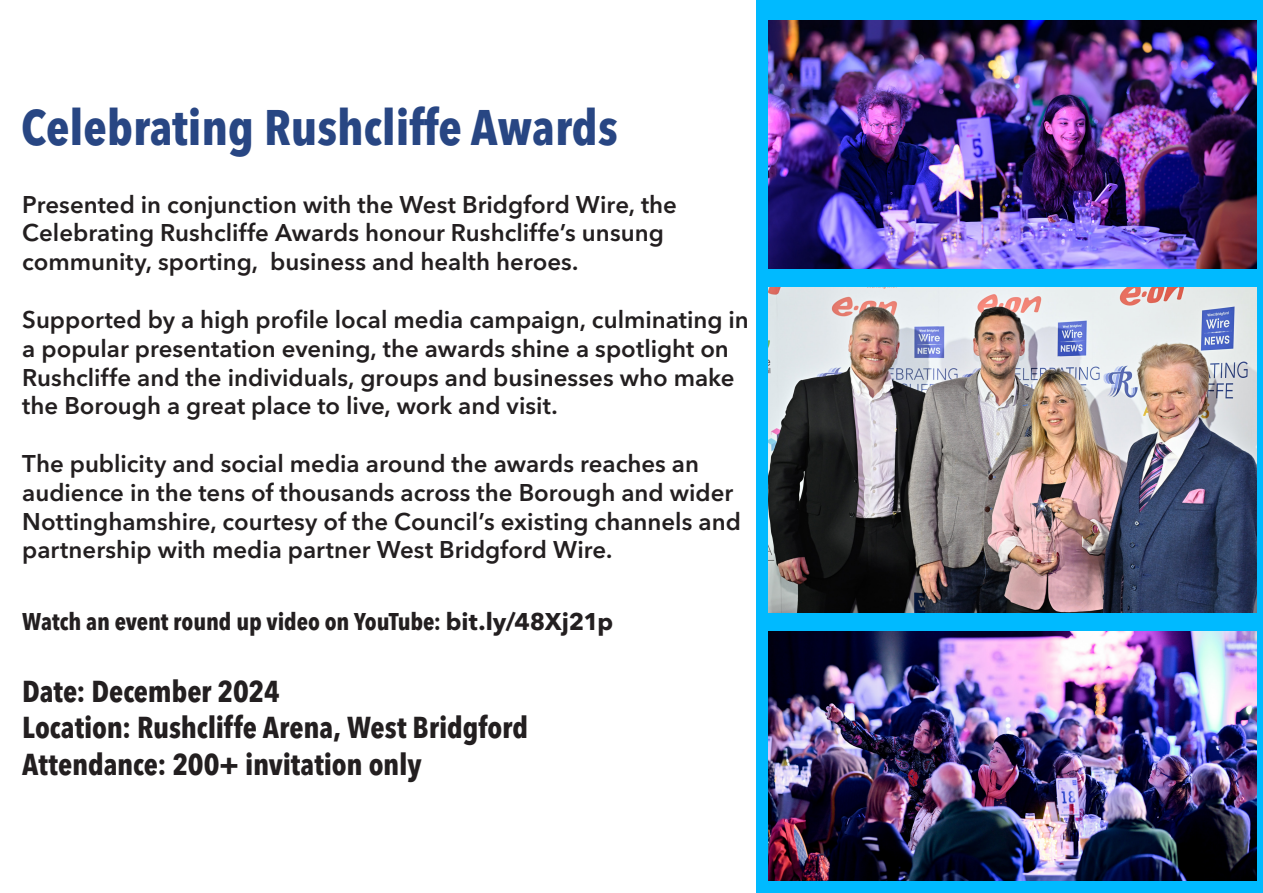
<style>
.page{position:relative;width:1263px;height:893px;background:#fff}
.page>*{position:absolute;margin:0;border:0;box-sizing:border-box;transform-origin:0 0}
.t1{font:700 condensed 49.5px "Avenir Next LT Pro";color:#284683}
.t2{font:700 condensed 30px "Avenir Next LT Pro";letter-spacing:-.005em;color:#231f20}
.t3{font:600 24px/28.8px "Avenir Next LT Pro";color:#231f20}
.t4{font:700 condensed 24px "Avenir Next LT Pro";letter-spacing:-.005em;color:#231f20}
.s1{font-stretch:normal}
</style>
<div class="page">
<div style="left:757px;top:0;width:506px;height:893px;background:#00baff"></div>
<img style="left:768px;top:20px;width:488px;height:249px">
<img style="left:768px;top:287px;width:488px;height:325px">
<img style="left:768px;top:631px;width:488px;height:249px">
<p class="t1" style="left:21px;top:97px;width:598px">Celebrating Rushcliffe Awards</p>
<p class="t3" style="left:22px;top:190px;width:656px">Presented in conjunction with the West Bridgford Wire, the<br>Celebrating Rushcliffe Awards honour Rushcliffe’s unsung community, sporting, business and health heroes.</p>
<p class="t3" style="left:22px;top:305px;width:728px">Supported by a high profile local media campaign, culminating in a popular presentation evening, the awards shine a spotlight on Rushcliffe and the individuals, groups and businesses who make the Borough a great place to live, work and visit.</p>
<p class="t3" style="left:22px;top:449px;width:720px">The publicity and social media around the awards reaches an audience in the tens of thousands across the Borough and wider Nottinghamshire, courtesy of the Council’s existing channels and partnership with media partner West Bridgford Wire.</p>
<p class="t4" style="left:22px;top:607px;width:592px">Watch an event round up video on YouTube: <span class="s1">bit.ly/48Xj21p</span></p>
<p class="t2" style="left:22px;top:674px;width:259px">Date: December 2024</p>
<p class="t2" style="left:22px;top:710px;width:507px">Location: Rushcliffe Arena, West Bridgford</p>
<p class="t2" style="left:22px;top:746px;width:401px">Attendance: 200+ invitation only</p>
</div>
